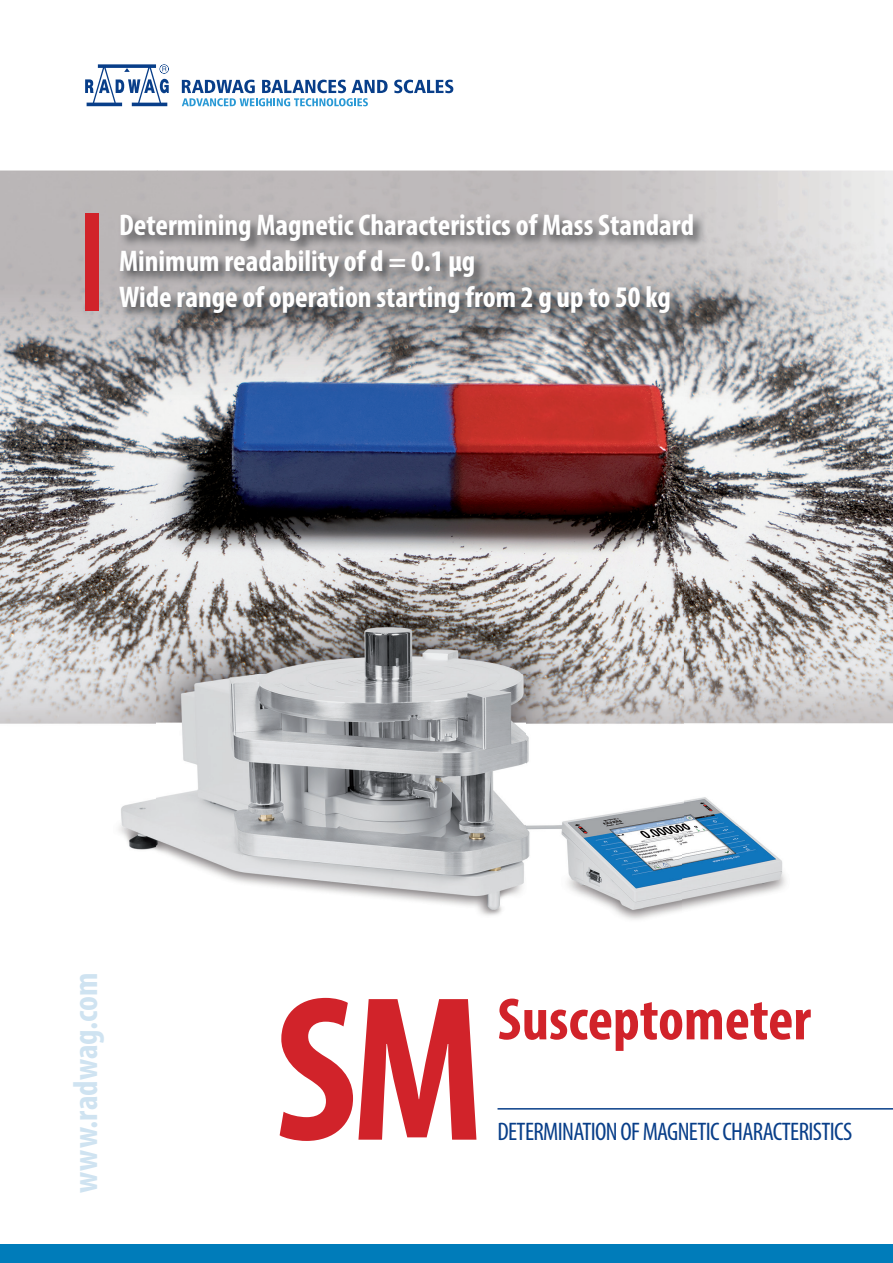
<style>
.page{position:relative;width:893px;height:1263px;background:#fff}
.page>*{position:absolute;margin:0;border:0;box-sizing:border-box;transform-origin:0 0}
.t1{font:700 condensed 208.5px "Myriad Pro";color:#d1232a}
.t2{font:700 condensed 60px "Myriad Pro";color:#d1232a}
.t3{font:700 condensed 34.5px "Myriad Pro";color:#cfe3f1}
.t4{font:700 condensed 30px/36px "Myriad Pro";color:#fff}
.t5{font:condensed 25.5px "Myriad Pro";letter-spacing:-.025em;color:#083e89}
</style>
<div class="page">
<img style="left:0;top:171px;width:157px;height:680px">
<img style="left:684px;top:220px;width:209px;height:690px">
<img style="left:157px;top:327px;width:527px;height:593px">
<div style="left:85px;top:213px;width:14px;height:97px;background:#d1232a"></div>
<svg style="left:85px;top:64px;width:84px;height:42px"></svg>
<svg style="left:394px;top:80px;width:59px;height:13px"></svg>
<svg style="left:182px;top:80px;width:206px;height:26px"></svg>
<img style="left:118px;top:212px;width:589px;height:115px">
<div style="left:0;top:1245px;width:893px;height:18px;background:#007cba"></div>
<hr style="left:497px;top:1108px;width:396px;height:1px;background:#083e89">
<p class="t4" style="left:119px;top:206px;width:576px">Determining Magnetic Characteristics of Mass Standard<br>Minimum readability of d = 0.1 μg<br>Wide range of operation starting from 2 g up to 50 kg</p>
<p class="t3" style="left:64px;top:1193px;width:222px;rotate:-90deg">www.radwag.com</p>
<h1 class="t1" style="left:275px;top:940px;width:211px">SM</h1>
<h2 class="t2" style="left:497px;top:982px;width:315px">Susceptometer</h2>
<p class="t5" style="left:497px;top:1116px;width:356px">DETERMINATION OF MAGNETIC CHARACTERISTICS</p>
</div>
